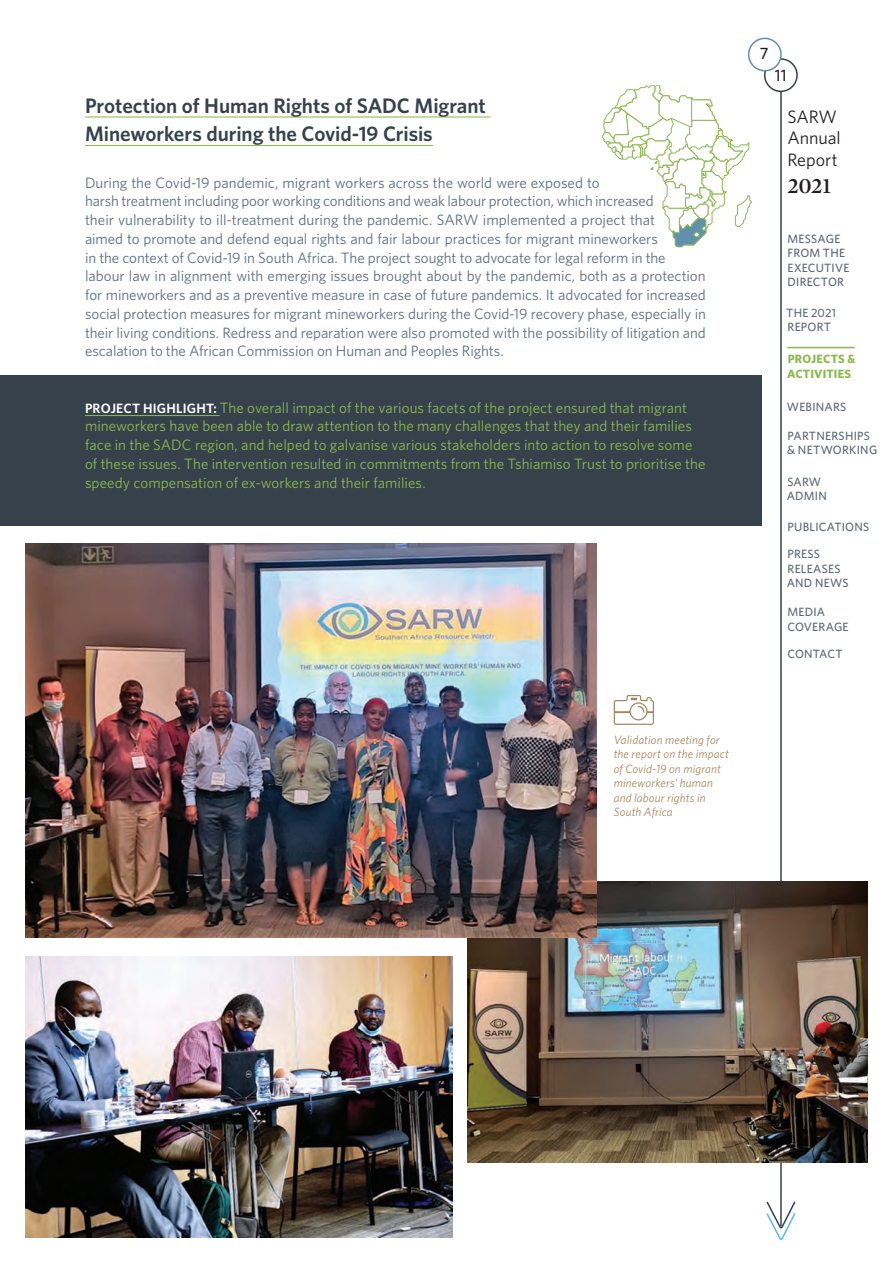
<style>
.page{position:relative;width:893px;height:1263px;background:#fff}
.page>*{position:absolute;margin:0;border:0;box-sizing:border-box;transform-origin:0 0}
.t1{font:600 22.5px "Mercury Display";color:#231f20}
.t2{font:600 21px/28.5px "Whitney";letter-spacing:-.005em;color:#36414c}
.t3{font:18px/21.6px "Whitney";letter-spacing:-.005em;color:#231f20}
.t4{font:500 16.5px "Whitney";color:#231f20}
.t5{font:15px/18.8px "Whitney";letter-spacing:-.005em;color:#5a6e7f}
.t6{font:15px/18.8px "Whitney";letter-spacing:.005em;color:#8cba4f}
.t7{font:500 12px/14.4px "Whitney";letter-spacing:.02em;color:#5a6776}
.t8{font:italic 12px/14.4px "Whitney";letter-spacing:.01em;color:#a7865d}
.t9{font:700 12px/14.4px "Whitney";letter-spacing:.015em;color:#8cba4f}
.s1{font-weight:600;font-size:13.5px;color:#fff}
</style>
<div class="page">
<div style="left:764px;top:58px;width:34px;height:34px;border:2px solid #36414c;border-radius:50%"></div>
<div style="left:749px;top:38px;width:32px;height:33px;background:#fff;border-radius:50%"></div>
<div style="left:748px;top:38px;width:34px;height:33px;border:2px solid #6090ac;border-radius:50%"></div>
<hr style="left:780px;top:92px;width:2px;height:1134px;background:#36414c">
<svg style="left:766px;top:1200px;width:30px;height:40px"></svg>
<img style="left:26px;top:956px;width:427px;height:281px">
<svg style="left:614px;top:695px;width:40px;height:30px"></svg>
<img style="left:468px;top:881px;width:399px;height:282px">
<img style="left:26px;top:544px;width:571px;height:394px">
<div style="left:0;top:375px;width:761px;height:150px;background:#36414c"></div>
<hr style="left:85px;top:116px;width:405px;height:2px;background:#8cba4f">
<hr style="left:85px;top:145px;width:348px;height:1px;background:#8cba4f">
<hr style="left:85px;top:415px;width:135px;height:1px;background:#8cba4f">
<svg style="left:602px;top:85px;width:150px;height:162px"></svg>
<hr style="left:787px;top:347px;width:68px;height:1px;background:#8cba4f">
<h2 class="t2" style="left:85px;top:91px;width:402px">Protection of Human Rights of SADC Migrant<br>Mineworkers during the Covid-19 Crisis</h2>
<p class="t5" style="left:85px;top:173px;width:622px">During the Covid-19 pandemic, migrant workers across the world were exposed to<br>harsh treatment including poor working conditions and weak labour protection, which increased<br>their vulnerability to ill-treatment during the pandemic. SARW implemented a project that<br>aimed to promote and defend equal rights and fair labour practices for migrant mineworkers<br>in the context of Covid-19 in South Africa. The project sought to advocate for legal reform in the labour law in alignment with emerging issues brought about by the pandemic, both as a protection for mineworkers and as a preventive measure in case of future pandemics. It advocated for increased social protection measures for migrant mineworkers during the Covid-19 recovery phase, especially in their living conditions. Redress and reparation were also promoted with the possibility of litigation and escalation to the African Commission on Human and Peoples Rights.</p>
<p class="t6" style="left:85px;top:398px;width:622px"><span class="s1">PROJECT HIGHLIGHT:</span> The overall impact of the various facets of the project ensured that migrant mineworkers have been able to draw attention to the many challenges that they and their families face in the SADC region, and helped to galvanise various stakeholders into action to resolve some of these issues. The intervention resulted in commitments from the Tshiamiso Trust to prioritise the speedy compensation of ex-workers and their families.</p>
<p class="t8" style="left:614px;top:732px;width:117px">Validation meeting for the report on the impact of Covid-19 on migrant mineworkers’ human and labour rights in<br>South Africa</p>
<p class="t4" style="left:760px;top:42px;width:10px">7</p>
<p class="t4" style="left:775px;top:64px;width:13px">11</p>
<p class="t3" style="left:787px;top:105px;width:55px">SARW<br>Annual<br>Report</p>
<h1 class="t1" style="left:787px;top:172px;width:45px">2021</h1>
<p class="t7" style="left:787px;top:231px;width:63px">MESSAGE<br>FROM THE<br>EXECUTIVE<br>DIRECTOR</p>
<p class="t7" style="left:786px;top:305px;width:51px">THE 2021<br>REPORT</p>
<p class="t9" style="left:787px;top:352px;width:70px">PROJECTS &amp;<br>ACTIVITIES</p>
<p class="t7" style="left:787px;top:399px;width:61px">WEBINARS</p>
<p class="t7" style="left:787px;top:428px;width:92px">PARTNERSHIPS &amp; NETWORKING</p>
<p class="t7" style="left:787px;top:474px;width:42px">SARW<br>ADMIN</p>
<p class="t7" style="left:787px;top:520px;width:83px">PUBLICATIONS</p>
<p class="t7" style="left:787px;top:547px;width:63px">PRESS<br>RELEASES<br>AND NEWS</p>
<p class="t7" style="left:787px;top:604px;width:63px">MEDIA<br>COVERAGE</p>
<p class="t7" style="left:787px;top:647px;width:57px">CONTACT</p>
</div>
